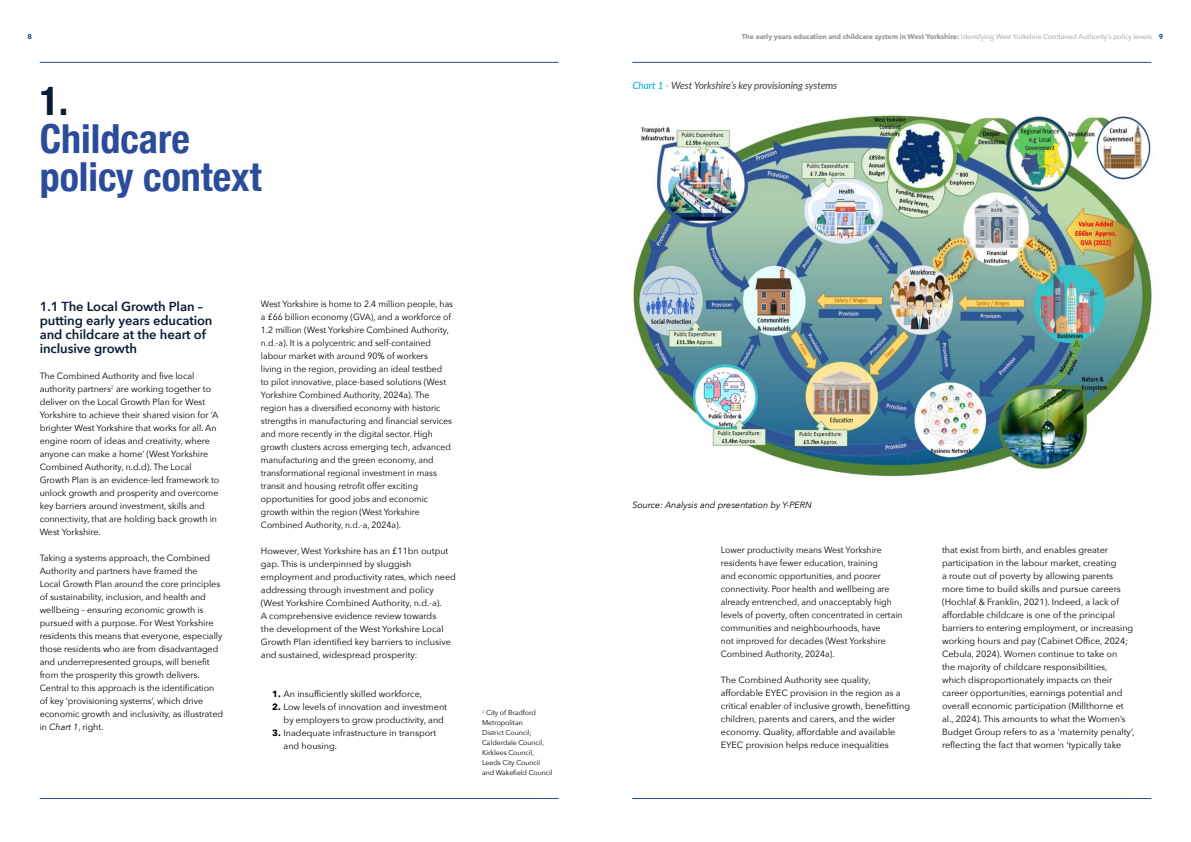
<style>
.page{position:relative;width:1191px;height:842px;background:#fff}
.page>*{position:absolute;margin:0;border:0;box-sizing:border-box;transform-origin:0 0}
.t1{font:700 condensed 40px/38px "Helvetica Neue";color:#2a4c9b}
.t2{font:700 condensed 40px "Helvetica Neue";color:#071c36}
.t3{font:600 13px/14px "Avenir Next";letter-spacing:-.005em;color:#071c36}
.t4{font:italic 10px "Lato";letter-spacing:-.01em;color:#414042}
.t5{font:9px/13px "Avenir Next";color:#000}
.t6{font:9px/13px "Avenir Next";color:#000;scale:.96 1}
.t7{font:italic 9px "Avenir Next";letter-spacing:-.005em;color:#000}
.t8{font:7px/10px "Avenir Next";letter-spacing:-.01em;color:#000}
.t9{font:700 7px "Avenir Next";letter-spacing:-.01em;color:#939598}
.t10{font:700 7px "Avenir Next";color:#2a4c9b}
.s1{font-style:italic}
.s2{font-weight:700}
.s3{font-weight:400}
.s4{color:#2a4c9b}
.s5{color:#00abcc}
</style>
<div class="page">
<hr style="left:632px;top:798px;width:519px;height:1px;background:#2a4c9b">
<hr style="left:40px;top:798px;width:518px;height:1px;background:#2a4c9b">
<hr style="left:632px;top:62px;width:519px;height:1px;background:#2a4c9b">
<hr style="left:40px;top:62px;width:518px;height:1px;background:#2a4c9b">
<img style="left:633px;top:115px;width:519px;height:362px">
<p class="t10" style="left:28px;top:30px;width:6px">8</p>
<p class="t2" style="left:40px;top:68px;width:30px">1.</p>
<h1 class="t1" style="left:40px;top:117px;width:223px">Childcare policy context</h1>
<h3 class="t3" style="left:40px;top:299px;width:174px">1.1 The Local Growth Plan – putting early years education and childcare at the heart of inclusive growth</h3>
<p class="t5" style="left:40px;top:369px;width:156px">The Combined Authority and five local</p>
<p class="t5" style="left:40px;top:382px;width:181px">authority partners<sup>2</sup> are working together to deliver on the Local Growth Plan for West Yorkshire to achieve their shared vision for ‘A brighter West Yorkshire that works for all. An engine room of ideas and creativity, where anyone can make a home’ (West Yorkshire Combined Authority, n.d.d). The Local Growth Plan is an evidence-led framework to unlock growth and prosperity and overcome key barriers around investment, skills and connectivity, that are holding back growth in West Yorkshire.</p>
<p class="t5" style="left:40px;top:551px;width:184px">Taking a systems approach, the Combined Authority and partners have framed the<br>Local Growth Plan around the core principles of sustainability, inclusion, and health and wellbeing – ensuring economic growth is pursued with a purpose. For West Yorkshire residents this means that everyone, especially those residents who are from disadvantaged</p>
<p class="t5" style="left:40px;top:655px;width:171px">and underrepresented groups, will benefit</p>
<p class="t5" style="left:40px;top:668px;width:162px">from the prosperity this growth delivers.</p>
<p class="t5" style="left:40px;top:681px;width:176px">Central to this approach is the identification</p>
<p class="t5" style="left:40px;top:694px;width:185px">of key ‘provisioning systems’, which drive economic growth and inclusivity, as illustrated in <span class="s1">Chart 1</span>, right.</p>
<p class="t6" style="left:261px;top:297px;width:202px">West Yorkshire is home to 2.4 million people, has a £66 billion economy (GVA), and a workforce of</p>
<p class="t6" style="left:261px;top:323px;width:197px">1.2 million (West Yorkshire Combined Authority, n.d.-a). It is a polycentric and self-contained labour market with around 90% of workers living in the region, providing an ideal testbed to pilot innovative, place-based solutions (West Yorkshire Combined Authority, 2024a). The</p>
<p class="t6" style="left:261px;top:401px;width:200px">region has a diversified economy with historic strengths in manufacturing and financial services</p>
<p class="t6" style="left:261px;top:427px;width:199px">and more recently in the digital sector. High growth clusters across emerging tech, advanced manufacturing and the green economy, and transformational regional investment in mass</p>
<p class="t6" style="left:261px;top:479px;width:165px">transit and housing retrofit offer exciting</p>
<p class="t6" style="left:261px;top:492px;width:176px">opportunities for good jobs and economic growth within the region (West Yorkshire<br>Combined Authority, n.d.-a, 2024a).</p>
<p class="t5" style="left:261px;top:544px;width:196px">However, West Yorkshire has an £11bn output gap. This is underpinned by sluggish employment and productivity rates, which need addressing through investment and policy (West Yorkshire Combined Authority, n.d.-a).<br>A comprehensive evidence review towards<br>the development of the West Yorkshire Local</p>
<p class="t5" style="left:261px;top:635px;width:191px">Growth Plan identified key barriers to inclusive</p>
<p class="t5" style="left:261px;top:648px;width:158px">and sustained, widespread prosperity:</p>
<p class="t5" style="left:272px;top:687px;width:151px"><span class="s2">1.</span> An insufficiently skilled workforce,</p>
<p class="t5" style="left:284px;top:700px;width:165px;text-indent:-11px"><span class="s2">2.</span> Low levels of innovation and investment by employers to grow productivity, and</p>
<p class="t5" style="left:284px;top:726px;width:154px;text-indent:-11px"><span class="s2">3.</span> Inadequate infrastructure in transport and housing.</p>
<p class="t8" style="left:482px;top:708px;width:63px"><sup>2</sup> City of Bradford<br>Metropolitan<br>District Council;<br>Calderdale Council,<br>Kirklees Council,<br>Leeds City Council</p>
<p class="t8" style="left:482px;top:768px;width:72px">and Wakefield Council</p>
<p class="t9" style="left:741px;top:30px;width:423px">The early years education and childcare system in West Yorkshire: <span class="s3">Identifying West Yorkshire Combined Authority’s policy levers</span> <span class="s4">9</span></p>
<p class="t4" style="left:632px;top:78px;width:206px"><span class="s5">Chart 1 -</span> West Yorkshire’s key provisioning systems</p>
<p class="t7" style="left:632px;top:497px;width:181px">Source: Analysis and presentation by Y-PERN</p>
<p class="t6" style="left:721px;top:543px;width:169px">Lower productivity means West Yorkshire</p>
<p class="t5" style="left:942px;top:543px;width:168px">that exist from birth, and enables greater</p>
<p class="t6" style="left:721px;top:556px;width:165px">residents have fewer education, training</p>
<p class="t5" style="left:942px;top:556px;width:176px">participation in the labour market, creating</p>
<p class="t6" style="left:721px;top:569px;width:168px">and economic opportunities, and poorer</p>
<p class="t5" style="left:942px;top:569px;width:173px">a route out of poverty by allowing parents</p>
<p class="t6" style="left:721px;top:582px;width:177px">connectivity. Poor health and wellbeing are</p>
<p class="t5" style="left:942px;top:582px;width:180px">more time to build skills and pursue careers</p>
<p class="t6" style="left:721px;top:595px;width:179px">already entrenched, and unacceptably high</p>
<p class="t5" style="left:942px;top:595px;width:178px">(Hochlaf &amp; Franklin, 2021). Indeed, a lack of</p>
<p class="t6" style="left:721px;top:608px;width:191px">levels of poverty, often concentrated in certain</p>
<p class="t5" style="left:942px;top:608px;width:174px">affordable childcare is one of the principal</p>
<p class="t6" style="left:721px;top:621px;width:168px">communities and neighbourhoods, have</p>
<p class="t5" style="left:942px;top:621px;width:193px">barriers to entering employment, or increasing</p>
<p class="t6" style="left:721px;top:634px;width:173px">not improved for decades (West Yorkshire</p>
<p class="t5" style="left:942px;top:634px;width:187px">working hours and pay (Cabinet Office, 2024;</p>
<p class="t6" style="left:721px;top:647px;width:120px">Combined Authority, 2024a).</p>
<p class="t5" style="left:942px;top:647px;width:177px">Cebula, 2024). Women continue to take on</p>
<p class="t5" style="left:942px;top:660px;width:167px">the majority of childcare responsibilities,</p>
<p class="t5" style="left:721px;top:673px;width:151px">The Combined Authority see quality,</p>
<p class="t5" style="left:942px;top:673px;width:172px">which disproportionately impacts on their</p>
<p class="t5" style="left:721px;top:686px;width:181px">affordable EYEC provision in the region as a</p>
<p class="t5" style="left:942px;top:686px;width:182px">career opportunities, earnings potential and</p>
<p class="t5" style="left:721px;top:699px;width:191px">critical enabler of inclusive growth, benefitting</p>
<p class="t5" style="left:942px;top:699px;width:183px">overall economic participation (Millthorne et</p>
<p class="t5" style="left:721px;top:712px;width:176px">children, parents and carers, and the wider</p>
<p class="t5" style="left:942px;top:712px;width:185px">al., 2024). This amounts to what the Women’s</p>
<p class="t5" style="left:721px;top:725px;width:176px">economy. Quality, affordable and available</p>
<p class="t5" style="left:942px;top:725px;width:194px">Budget Group refers to as a ‘maternity penalty’,</p>
<p class="t5" style="left:721px;top:738px;width:169px">EYEC provision helps reduce inequalities</p>
<p class="t5" style="left:942px;top:738px;width:181px">reflecting the fact that women ‘typically take</p>
</div>
